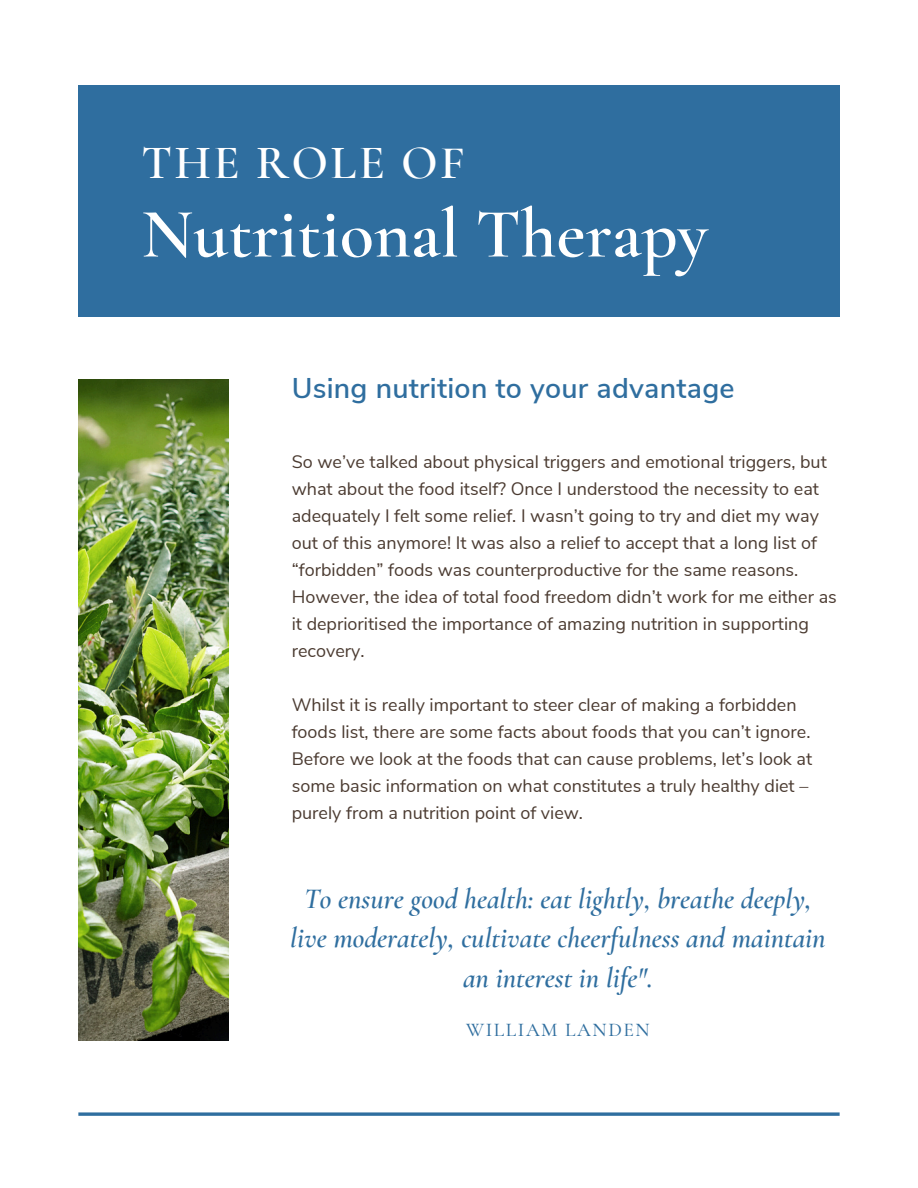
<style>
.page{position:relative;width:918px;height:1188px;background:#fff}
.page>*{position:absolute;margin:0;border:0;box-sizing:border-box;transform-origin:0 0}
.t1{font:600 70.5px "Cormorant Garamond";color:#fff}
.t2{font:600 48px "Cormorant Garamond";letter-spacing:.05em;color:#fff}
.t3{font:italic 600 28.5px/39.3px "Cormorant Garamond";color:#2f6e9f;text-align:center}
.t4{font:600 28.5px "Nunito Sans";letter-spacing:.01em;color:#2f6e9f}
.t5{font:500 19.5px "Cormorant Garamond";letter-spacing:.08em;color:#2f6e9f}
.t6{font:18px/27px "Nunito Sans";color:#4b3b31}
</style>
<div class="page">
<svg style="left:78px;top:1112px;width:762px;height:4px;background:#4e84ad"></svg>
<div style="left:78px;top:85px;width:762px;height:231px;background:#2f6e9f"></div>
<img style="left:78px;top:379px;width:150px;height:662px">
<p class="t2" style="left:141px;top:134px;width:325px">THE ROLE OF</p>
<h3 class="t1" style="left:141px;top:191px;width:568px">Nutritional Therapy</h3>
<p class="t4" style="left:292px;top:369px;width:444px">Using nutrition to your advantage</p>
<h2 class="t6" style="left:292px;top:449px;width:547px">So we’ve talked about physical triggers and emotional triggers, but what about the food itself? Once I understood the necessity to eat adequately I felt some relief. I wasn’t going to try and diet my way out of this anymore! It was also a relief to accept that a long list of “forbidden” foods was counterproductive for the same reasons.<br>However, the idea of total food freedom didn’t work for me either as it deprioritised the importance of amazing nutrition in supporting recovery.</h2>
<h1 class="t6" style="left:292px;top:692px;width:522px">Whilst it is really important to steer clear of making a forbidden foods list, there are some facts about foods that you can’t ignore.<br>Before we look at the foods that can cause problems, let’s look at some basic information on what constitutes a truly healthy diet – purely from a nutrition point of view.</h1>
<p class="t3" style="left:290px;top:879px;width:537px">To ensure good health: eat lightly, breathe deeply, live moderately, cultivate cheerfulness and maintain an interest in life".</p>
<h3 class="t5" style="left:466px;top:1018px;width:185px">WILLIAM LANDEN</h3>
</div>
